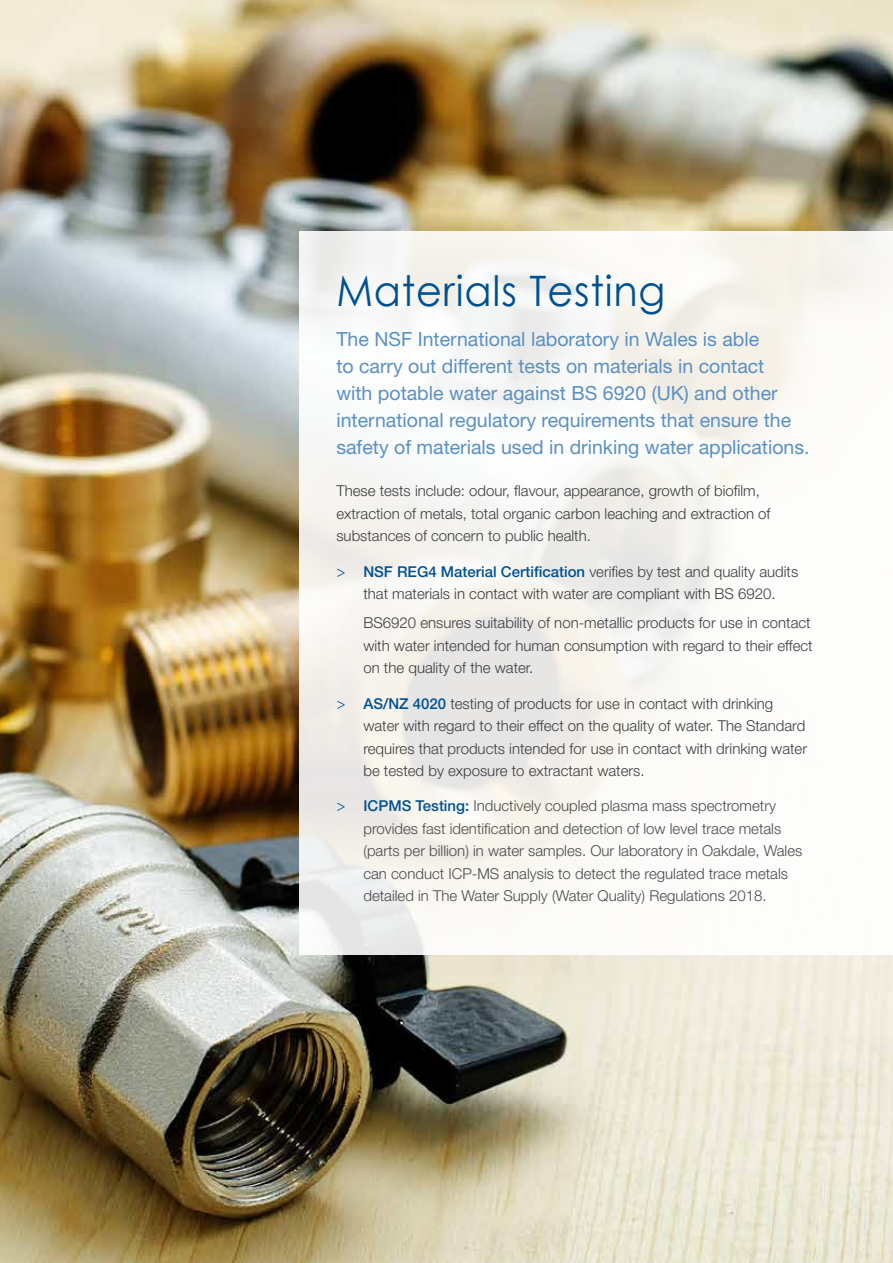
<style>
.page{position:relative;width:893px;height:1263px;background:#fff}
.page>*{position:absolute;margin:0;border:0;box-sizing:border-box;transform-origin:0 0}
.t1{font:42px "Century Gothic";letter-spacing:.02em;color:#005192;scale:.95 1}
.t2{font:19.5px/27px "Helvetica Neue LT Std";color:#5b90c2}
.t3{font:300 15px/22.5px "Helvetica Neue LT Std";color:#3e3d40}
.t4{font:300 15px/22.5px "Helvetica Neue LT Std";color:#4b4b4d}
.s1{font-family:"Minion Pro";font-weight:400;font-size:16.5px;color:#005192}
.s2{font-weight:500;color:#005192}
</style>
<div class="page">
<img style="left:0;top:0;width:893px;height:1263px">
<svg style="left:299px;top:231px;width:594px;height:723px;fill:#f9f8f6"></svg>
<h1 class="t1" style="left:336px;top:261px;width:348px">Materials Testing</h1>
<p class="t2" style="left:336px;top:325px;width:475px">The NSF International laboratory in Wales is able<br>to carry out different tests on materials in contact<br>with potable water against BS 6920 (UK) and other international regulatory requirements that ensure the safety of materials used in drinking water applications.</p>
<p class="t3" style="left:336px;top:479px;width:436px">These tests include: odour, flavour, appearance, growth of biofilm, extraction of metals, total organic carbon leaching and extraction of substances of concern to public health.</p>
<p class="t3" style="left:336px;top:560px;width:463px;text-align:center"><span class="s1">&gt;</span> <span class="s2">NSF REG4 Material Certification</span> verifies by test and quality audits that materials in contact with water are compliant with BS 6920.</p>
<p class="t3" style="left:363px;top:611px;width:451px">BS6920 ensures suitability of non-metallic products for use in contact with water intended for human consumption with regard to their effect on the quality of the water.</p>
<p class="t3" style="left:363px;top:692px;width:445px;text-indent:-27px"><span class="s1">&gt;</span> <span class="s2">AS/NZ 4020</span> testing of products for use in contact with drinking water with regard to their effect on the quality of water. The Standard requires that products intended for use in contact with drinking water be tested by exposure to extractant waters.</p>
<p class="t4" style="left:363px;top:794px;width:440px;text-indent:-27px"><span class="s1">&gt;</span> <span class="s2">ICPMS Testing:</span> Inductively coupled plasma mass spectrometry provides fast identification and detection of low level trace metals (parts per billion) in water samples. Our laboratory in Oakdale, Wales can conduct ICP-MS analysis to detect the regulated trace metals detailed in The Water Supply (Water Quality) Regulations 2018.</p>
</div>
